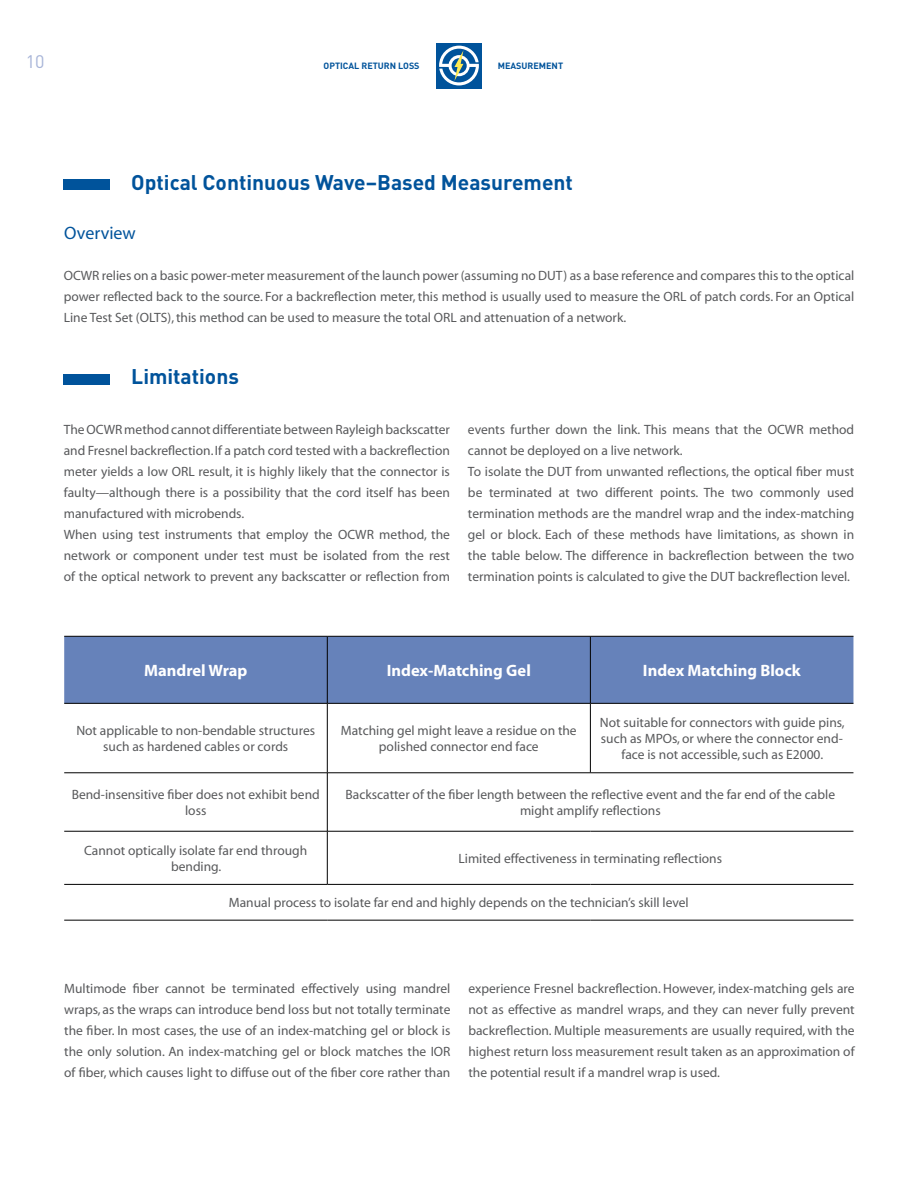
<style>
.page{position:relative;width:918px;height:1188px;background:#fff}
.page>*{position:absolute;margin:0;border:0;box-sizing:border-box;transform-origin:0 0}
.t1{font:700 21px "DIN";color:#00539b}
.t2{font:18px "Myriad";color:#00539b}
.t3{font:18px "DIN";color:#a8b5d8}
.t4{font:700 16.5px "Myriad";color:#fff}
.t5{font:13.5px/21px "Myriad";color:#58595b;text-align:center}
.t6{font:700 9px "DIN";color:#00539b}
</style>
<div class="page">
<div style="left:436px;top:43px;width:46px;height:46px;background:#00539b"></div>
<svg style="left:439px;top:46px;width:40px;height:39px"></svg>
<div style="left:64px;top:179px;width:46px;height:11px;background:#00539b"></div>
<div style="left:64px;top:374px;width:46px;height:11px;background:#00539b"></div>
<div style="left:64px;top:637px;width:789px;height:66px;background:#6682ba"></div>
<hr style="left:64px;top:636px;width:263px;height:1px;background:#000">
<hr style="left:327px;top:636px;width:263px;height:1px;background:#000">
<hr style="left:327px;top:637px;width:1px;height:66px;background:#000">
<hr style="left:590px;top:636px;width:263px;height:1px;background:#000">
<hr style="left:590px;top:637px;width:1px;height:66px;background:#000">
<hr style="left:64px;top:703px;width:263px;height:1px;background:#000">
<hr style="left:327px;top:703px;width:263px;height:1px;background:#000">
<hr style="left:327px;top:704px;width:1px;height:69px;background:#000">
<hr style="left:590px;top:703px;width:263px;height:1px;background:#000">
<hr style="left:590px;top:704px;width:1px;height:69px;background:#000">
<hr style="left:64px;top:773px;width:263px;height:1px;background:#000">
<hr style="left:327px;top:773px;width:263px;height:1px;background:#000">
<hr style="left:327px;top:773px;width:1px;height:58px;background:#000">
<hr style="left:590px;top:773px;width:263px;height:1px;background:#000">
<hr style="left:64px;top:831px;width:263px;height:1px;background:#000">
<hr style="left:327px;top:831px;width:263px;height:1px;background:#000">
<hr style="left:327px;top:831px;width:1px;height:53px;background:#000">
<hr style="left:590px;top:831px;width:263px;height:1px;background:#000">
<hr style="left:64px;top:884px;width:263px;height:1px;background:#000">
<hr style="left:327px;top:884px;width:263px;height:1px;background:#000">
<hr style="left:590px;top:884px;width:263px;height:1px;background:#000">
<hr style="left:64px;top:920px;width:263px;height:1px;background:#000">
<hr style="left:327px;top:920px;width:263px;height:1px;background:#000">
<hr style="left:590px;top:920px;width:263px;height:1px;background:#000">
<h2 class="t3" style="left:26px;top:50px;width:20px">10</h2>
<p class="t6" style="left:324px;top:60px;width:98px">Optical Return Loss</p>
<p class="t6" style="left:498px;top:60px;width:67px">Measurem ent</p>
<h1 class="t1" style="left:131px;top:169px;width:443px">Optical Continuous Wave–Based Measurement</h1>
<h2 class="t2" style="left:64px;top:224px;width:73px">Overview</h2>
<p class="t5" style="left:64px;top:266px;width:792px;text-align:justify">OCWR relies on a basic power-meter measurement of the launch power (assuming no DUT) as a base reference and compares this to the optical power reflected back to the source. For a backreflection meter, this method is usually used to measure the ORL of patch cords. For an Optical Line Test Set (OLTS), this method can be used to measure the total ORL and attenuation of a network.</p>
<h1 class="t1" style="left:131px;top:363px;width:109px">Limitations</h1>
<p class="t5" style="left:64px;top:420px;width:388px;text-align:left">The OCWR method cannot differentiate between Rayleigh backscatter and Fresnel backreflection. If a patch cord tested with a backreflection meter yields a low ORL result, it is highly likely that the connector is faulty—although there is a possibility that the cord itself has been manufactured with microbends.<br>When using test instruments that employ the OCWR method, the network or component under test must be isolated from the rest of the optical network to prevent any backscatter or reflection from</p>
<p class="t5" style="left:468px;top:420px;width:388px;text-align:left">events further down the link. This means that the OCWR method cannot be deployed on a live network.<br>To isolate the DUT from unwanted reflections, the optical fiber must be terminated at two different points. The two commonly used termination methods are the mandrel wrap and the index-matching gel or block. Each of these methods have limitations, as shown in the table below. The difference in backreflection between the two termination points is calculated to give the DUT backreflection level.</p>
<p class="t4" style="left:144px;top:662px;width:105px">Mandrel Wrap</p>
<p class="t4" style="left:387px;top:662px;width:146px">Index-Matching Gel</p>
<p class="t4" style="left:643px;top:662px;width:159px">Index Matching Block</p>
<p class="t5" style="left:76px;top:723px;width:240px;line-height:16.2px">Not applicable to non-bendable structures such as hardened cables or cords</p>
<p class="t5" style="left:341px;top:723px;width:237px;line-height:16.2px">Matching gel might leave a residue on the polished connector end face</p>
<p class="t5" style="left:600px;top:715px;width:246px;line-height:16.2px">Not suitable for connectors with guide pins, such as MPOs, or where the connector end&shy;face is not accessible, such as E2000.</p>
<p class="t5" style="left:72px;top:787px;width:250px;line-height:16.2px">Bend-insensitive fiber does not exhibit bend loss</p>
<p class="t5" style="left:346px;top:787px;width:491px;line-height:16.2px">Backscatter of the fiber length between the reflective event and the far end of the cable might amplify reflections</p>
<p class="t5" style="left:84px;top:843px;width:224px;line-height:16.2px">Cannot optically isolate far end through bending.</p>
<p class="t5" style="left:459px;top:848px;width:265px">Limited effectiveness in terminating reflections</p>
<p class="t5" style="left:229px;top:893px;width:461px">Manual process to isolate far end and highly depends on the technician’s skill level</p>
<p class="t5" style="left:64px;top:978px;width:388px;text-align:justify">Multimode fiber cannot be terminated effectively using mandrel wraps, as the wraps can introduce bend loss but not totally terminate the fiber. In most cases, the use of an index-matching gel or block is the only solution. An index-matching gel or block matches the IOR of fiber, which causes light to diffuse out of the fiber core rather than</p>
<p class="t5" style="left:468px;top:978px;width:388px;text-align:justify">experience Fresnel backreflection. However, index-matching gels are not as effective as mandrel wraps, and they can never fully prevent backreflection. Multiple measurements are usually required, with the highest return loss measurement result taken as an approximation of the potential result if a mandrel wrap is used.</p>
</div>
